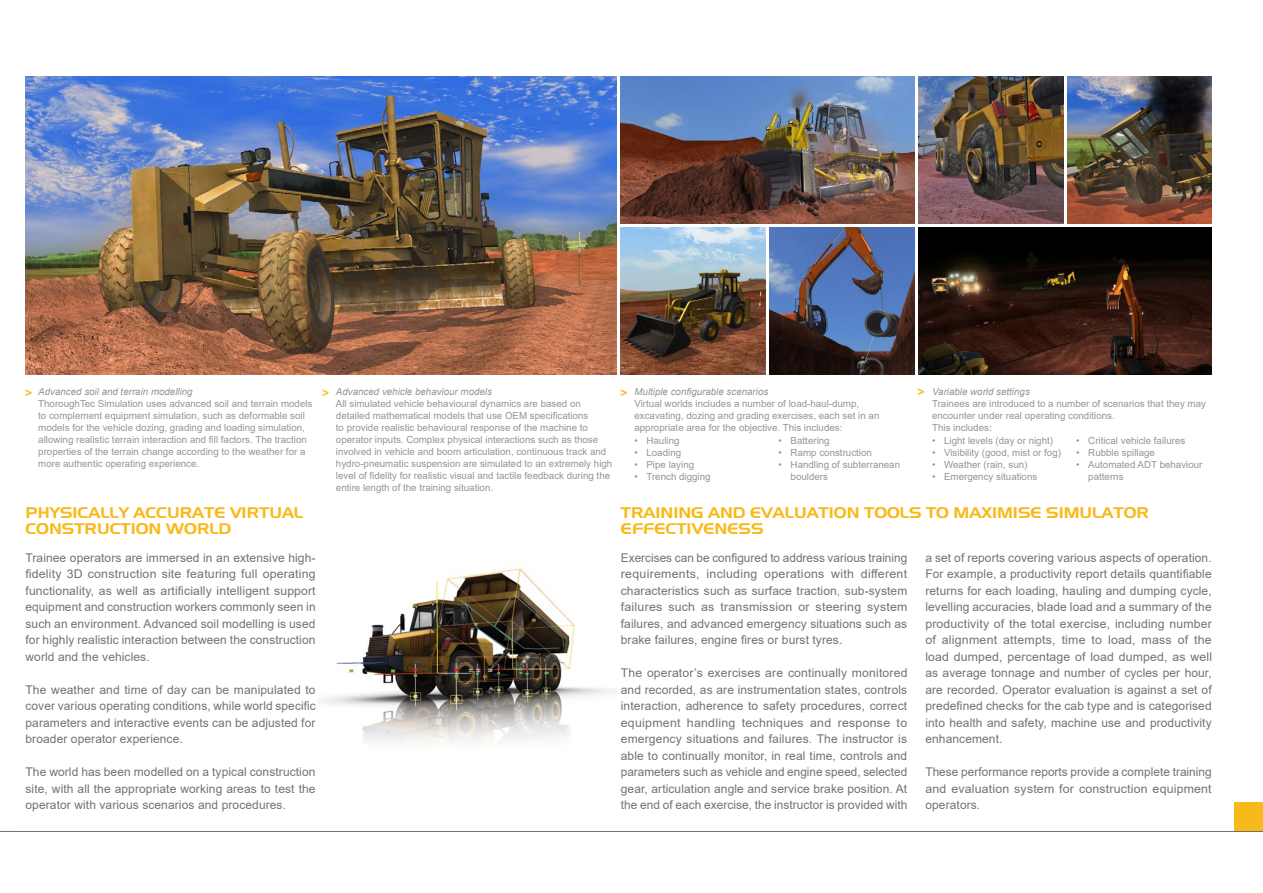
<style>
.page{position:relative;width:1263px;height:893px;background:#fff}
.page>*{position:absolute;margin:0;border:0;box-sizing:border-box;transform-origin:0 0}
.t1{font:15px/16.5px "Aero Regular SWFTE";color:#f8ba1a;scale:1.1 1}
.t2{font:12px/16.5px "Arial";letter-spacing:.01em;color:#717275;text-align:justify}
.t3{font:700 12px "Arial";color:#f8ba1a}
.t4{font:9.75px/12px "Arial";color:#939598}
.t5{font:italic 9.75px "Arial";color:#939598}
.s1{font-weight:700;font-size:12px;color:#f8ba1a}
.s2{font-style:italic}
</style>
<div class="page">
<svg style="left:72px;top:374px;width:240px;height:1px"></svg>
<img style="left:621px;top:77px;width:293px;height:146px">
<img style="left:918px;top:227px;width:294px;height:147px">
<img style="left:770px;top:227px;width:144px;height:147px">
<img style="left:621px;top:228px;width:144px;height:146px">
<img style="left:26px;top:77px;width:591px;height:297px">
<img style="left:1067px;top:77px;width:145px;height:146px">
<img style="left:918px;top:77px;width:145px;height:146px">
<div style="left:1234px;top:802px;width:29px;height:30px;background:#f8ba1a"></div>
<hr style="left:0;top:831px;width:1263px;height:1px;background:#717073">
<img style="left:318px;top:567px;width:299px;height:178px">
<p class="t5" style="left:634px;top:385px;width:135px">Multiple configurable scenarios</p>
<p class="t4" style="left:634px;top:398px;width:246px">Virtual worlds includes a number of load-haul-dump, excavating, dozing and grading exercises, each set in an appropriate area for the objective. This includes:</p>
<p class="t5" style="left:336px;top:385px;width:158px">Advanced vehicle behaviour models</p>
<p class="t4" style="left:336px;top:398px;width:278px">All simulated vehicle behavioural dynamics are based on detailed mathematical models that use OEM specifications<br>to provide realistic behavioural response of the machine to operator inputs. Complex physical interactions such as those involved in vehicle and boom articulation, continuous track and hydro-pneumatic suspension are simulated to an extremely high level of fidelity for realistic visual and tactile feedback during the entire length of the training situation.</p>
<p class="t5" style="left:38px;top:385px;width:156px">Advanced soil and terrain modelling</p>
<p class="t4" style="left:38px;top:398px;width:276px">ThoroughTec Simulation uses advanced soil and terrain models to complement equipment simulation, such as deformable soil models for the vehicle dozing, grading and loading simulation, allowing realistic terrain interaction and fill factors. The traction properties of the terrain change according to the weather for a more authentic operating experience.</p>
<p class="t3" style="left:25px;top:384px;width:9px">&gt;</p>
<p class="t3" style="left:322px;top:384px;width:9px">&gt;</p>
<p class="t3" style="left:621px;top:384px;width:9px">&gt;</p>
<p class="t4" style="left:932px;top:386px;width:275px;text-indent:-15px"><span class="s1">&gt;</span> <span class="s2">Variable world settings<br></span>Trainees are introduced to a number of scenarios that they may encounter under real operating conditions.<br>This includes:</p>
<p class="t4" style="left:932px;top:434px;width:122px">• Light levels (day or night)</p>
<p class="t4" style="left:932px;top:446px;width:130px">• Visibility (good, mist or fog)</p>
<p class="t4" style="left:932px;top:459px;width:97px">• Weather (rain, sun)</p>
<p class="t4" style="left:932px;top:471px;width:107px">• Emergency situations</p>
<p class="t4" style="left:1076px;top:435px;width:110px">• Critical vehicle failures</p>
<p class="t4" style="left:1076px;top:447px;width:80px">• Rubble spillage</p>
<p class="t4" style="left:1088px;top:459px;width:116px;text-indent:-12px">• Automated ADT behaviour patterns</p>
<p class="t4" style="left:634px;top:435px;width:47px">• Hauling</p>
<p class="t4" style="left:634px;top:447px;width:48px">• Loading</p>
<p class="t4" style="left:634px;top:459px;width:61px">• Pipe laying</p>
<p class="t4" style="left:634px;top:471px;width:78px">• Trench digging</p>
<p class="t4" style="left:779px;top:435px;width:53px">• Battering</p>
<p class="t4" style="left:779px;top:447px;width:95px">• Ramp construction</p>
<p class="t4" style="left:791px;top:459px;width:111px;text-indent:-12px">• Handling of subterranean boulders</p>
<p class="t1" style="left:26px;top:504px;width:254px">PHYSICALLY ACCURATE VIRTUAL<br>CONSTRUCTION WORLD</p>
<p class="t2" style="left:26px;top:549px;width:292px">Trainee operators are immersed in an extensive high&shy;fidelity 3D construction site featuring full operating functionality, as well as artificially intelligent support equipment and construction workers commonly seen in such an environment. Advanced soil modelling is used for highly realistic interaction between the construction world and the vehicles.</p>
<p class="t2" style="left:26px;top:681px;width:292px">The weather and time of day can be manipulated to cover various operating conditions, while world specific parameters and interactive events can be adjusted for broader operator experience.</p>
<p class="t2" style="left:26px;top:763px;width:291px">The world has been modelled on a typical construction site, with all the appropriate working areas to test the operator with various scenarios and procedures.</p>
<p class="t1" style="left:621px;top:504px;width:481px">TRAINING AND EVALUATION TOOLS TO MAXIMISE SIMULATOR<br>EFFECTIVENESS</p>
<p class="t2" style="left:621px;top:549px;width:288px">Exercises can be configured to address various training requirements, including operations with different characteristics such as surface traction, sub-system failures such as transmission or steering system failures, and advanced emergency situations such as brake failures, engine fires or burst tyres.</p>
<p class="t2" style="left:621px;top:664px;width:288px">The operator’s exercises are continually monitored and recorded, as are instrumentation states, controls interaction, adherence to safety procedures, correct equipment handling techniques and response to emergency situations and failures. The instructor is able to continually monitor, in real time, controls and parameters such as vehicle and engine speed, selected gear, articulation angle and service brake position. At the end of each exercise, the instructor is provided with</p>
<p class="t2" style="left:925px;top:549px;width:288px">a set of reports covering various aspects of operation.<br>For example, a productivity report details quantifiable returns for each loading, hauling and dumping cycle, levelling accuracies, blade load and a summary of the productivity of the total exercise, including number of alignment attempts, time to load, mass of the load dumped, percentage of load dumped, as well as average tonnage and number of cycles per hour, are recorded. Operator evaluation is against a set of predefined checks for the cab type and is categorised into health and safety, machine use and productivity enhancement.</p>
<p class="t2" style="left:925px;top:763px;width:288px">These performance reports provide a complete training and evaluation system for construction equipment operators.</p>
</div>
